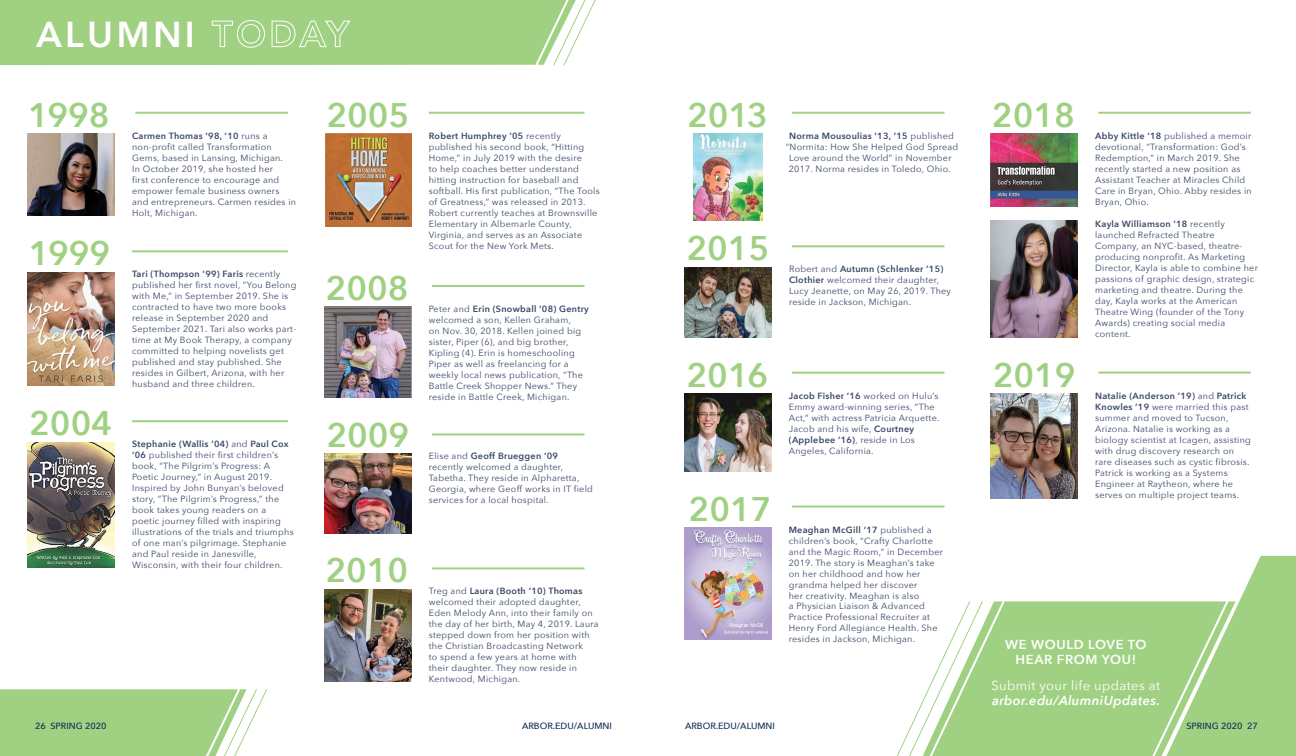
<style>
.page{position:relative;width:1296px;height:756px;background:#fff}
.page>*{position:absolute;margin:0;border:0;box-sizing:border-box;transform-origin:0 0}
.t1{font:800 36px "Avenir";letter-spacing:.09em;color:#fff}
.t2{font:600 34px "Avenir Next";color:#a0d183}
.t3{font:600 13px/15px "Avenir Next";letter-spacing:.05em;color:#fff;text-align:center}
.t4{font:italic 600 13px "Avenir Next";letter-spacing:.03em;color:#fff}
.t5{font:13px "Avenir Next";letter-spacing:.03em;color:#fff}
.t6{font:9px/11px "Avenir Next";letter-spacing:.03em;color:#3a4768}
.t7{font:500 9px "Avenir Next";color:#0f2d52}
.s1{font-weight:600}
</style>
<div class="page">
<div style="left:1006px;top:601px;width:128px;height:155px;background:#a0d183"></div>
<svg style="left:1134px;top:555px;width:162px;height:201px"></svg>
<svg style="left:896px;top:601px;width:110px;height:155px"></svg>
<svg style="left:0;top:0;width:596px;height:66px;background:#a7d48c"></svg>
<svg style="left:0;top:689px;width:267px;height:67px;background:#add794"></svg>
<img style="left:990px;top:393px;width:88px;height:105px">
<img style="left:990px;top:134px;width:88px;height:72px">
<img style="left:990px;top:221px;width:88px;height:116px">
<hr style="left:1098px;top:372px;width:153px;height:2px;background:#a0d183">
<hr style="left:1098px;top:112px;width:153px;height:2px;background:#a0d183">
<img style="left:684px;top:394px;width:87px;height:78px">
<img style="left:684px;top:527px;width:87px;height:112px">
<img style="left:693px;top:134px;width:69px;height:87px">
<img style="left:684px;top:267px;width:87px;height:71px">
<hr style="left:792px;top:372px;width:152px;height:2px;background:#a0d183">
<hr style="left:792px;top:506px;width:152px;height:2px;background:#a0d183">
<hr style="left:792px;top:112px;width:152px;height:2px;background:#a0d183">
<hr style="left:792px;top:245px;width:152px;height:2px;background:#a0d183">
<img style="left:27px;top:134px;width:88px;height:82px">
<img style="left:27px;top:272px;width:88px;height:113px">
<img style="left:27px;top:442px;width:88px;height:126px">
<hr style="left:135px;top:112px;width:153px;height:2px;background:#a0d183">
<hr style="left:132px;top:250px;width:156px;height:2px;background:#a0d183">
<hr style="left:132px;top:420px;width:156px;height:2px;background:#a0d183">
<img style="left:324px;top:307px;width:86px;height:91px">
<img style="left:324px;top:454px;width:87px;height:79px">
<img style="left:324px;top:589px;width:87px;height:93px">
<img style="left:325px;top:134px;width:86px;height:92px">
<hr style="left:432px;top:285px;width:152px;height:2px;background:#a0d183">
<hr style="left:432px;top:433px;width:152px;height:2px;background:#a0d183">
<hr style="left:432px;top:567px;width:152px;height:2px;background:#a0d183">
<hr style="left:429px;top:112px;width:155px;height:2px;background:#a0d183">
<h1 class="t1" style="left:36px;top:6px;width:314px">ALUMNI TODAY</h1>
<h2 class="t2" style="left:28px;top:86px;width:83px">1998</h2>
<h2 class="t2" style="left:29px;top:224px;width:83px">1999</h2>
<h2 class="t2" style="left:29px;top:394px;width:84px">2004</h2>
<p class="t6" style="left:132px;top:130px;width:166px"><span class="s1">Carmen Thomas ’98, ’10</span> runs a non-profit called Transformation<br>Gems, based in Lansing, Michigan.<br>In October 2019, she hosted her<br>first conference to encourage and empower female business owners and entrepreneurs. Carmen resides in<br>Holt, Michigan.</p>
<p class="t6" style="left:132px;top:268px;width:166px"><span class="s1">Tari (Thompson ’99) Faris</span> recently published her first novel, “You Belong with Me,” in September 2019. She is contracted to have two more books release in September 2020 and September 2021. Tari also works part&shy;time at My Book Therapy, a company committed to helping novelists get published and stay published. She resides in Gilbert, Arizona, with her husband and three children.</p>
<p class="t6" style="left:132px;top:438px;width:163px"><span class="s1">Stephanie (Wallis ’04)</span> and <span class="s1">Paul Cox ’06</span> published their first children’s book, “The Pilgrim’s Progress: A Poetic Journey,” in August 2019.<br>Inspired by John Bunyan’s beloved story, “The Pilgrim’s Progress,” the book takes young readers on a poetic journey filled with inspiring illustrations of the trials and triumphs of one man’s pilgrimage. Stephanie and Paul reside in Janesville, Wisconsin, with their four children.</p>
<h2 class="t2" style="left:327px;top:86px;width:84px">2005</h2>
<h2 class="t2" style="left:326px;top:259px;width:84px">2008</h2>
<h2 class="t2" style="left:326px;top:406px;width:84px">2009</h2>
<p class="t6" style="left:429px;top:130px;width:172px"><span class="s1">Robert Humphrey ’05</span> recently published his second book, “Hitting Home,” in July 2019 with the desire<br>to help coaches better understand hitting instruction for baseball and softball. His first publication, “The Tools of Greatness,” was released in 2013.<br>Robert currently teaches at Brownsville Elementary in Albemarle County, Virginia, and serves as an Associate Scout for the New York Mets.</p>
<p class="t6" style="left:429px;top:303px;width:162px">Peter and <span class="s1">Erin (Snowball ’08) Gentry </span>welcomed a son, Kellen Graham,<br>on Nov. 30, 2018. Kellen joined big sister, Piper (6), and big brother, Kipling (4). Erin is homeschooling Piper as well as freelancing for a weekly local news publication, “The Battle Creek Shopper News.” They reside in Battle Creek, Michigan.</p>
<p class="t6" style="left:429px;top:450px;width:166px">Elise and <span class="s1">Geoff Brueggen ’09 </span>recently welcomed a daughter,<br>Tabetha. They reside in Alpharetta,<br>Georgia, where Geoff works in IT field services for a local hospital.</p>
<h2 class="t2" style="left:325px;top:541px;width:84px">2010</h2>
<p class="t6" style="left:429px;top:585px;width:171px">Treg and <span class="s1">Laura (Booth ’10) Thomas </span>welcomed their adopted daughter, Eden Melody Ann, into their family on the day of her birth, May 4, 2019. Laura stepped down from her position with the Christian Broadcasting Network<br>to spend a few years at home with<br>their daughter. They now reside in Kentwood, Michigan.</p>
<h2 class="t2" style="left:687px;top:86px;width:82px">2013</h2>
<p class="t6" style="left:786px;top:130px;width:174px;text-align:center"><span class="s1">Norma Mousoulias ’13, ’15</span> published “Normita: How She Helped God Spread Love around the World” in November 2017. Norma resides in Toledo, Ohio.</p>
<h2 class="t2" style="left:686px;top:219px;width:84px">2015</h2>
<p class="t6" style="left:789px;top:263px;width:163px">Robert and <span class="s1">Autumn (Schlenker ’15)<br>Clothier</span> welcomed their daughter, Lucy Jeanette, on May 26, 2019. They reside in Jackson, Michigan.</p>
<h2 class="t2" style="left:687px;top:346px;width:83px">2016</h2>
<h2 class="t2" style="left:689px;top:480px;width:84px">2017</h2>
<p class="t6" style="left:789px;top:390px;width:152px"><span class="s1">Jacob Fisher ’16</span> worked on Hulu’s<br>Emmy award-winning series, “The<br>Act,” with actress Patricia Arquette.<br>Jacob and his wife, <span class="s1">Courtney (Applebee ’16)</span>, reside in Los<br>Angeles, California.</p>
<p class="t6" style="left:789px;top:523px;width:156px"><span class="s1">Meaghan McGill ’17</span> published a children’s book, “Crafty Charlotte and the Magic Room,” in December<br>2019. The story is Meaghan’s take on her childhood and how her grandma helped her discover<br>her creativity. Meaghan is also<br>a Physician Liaison &amp; Advanced<br>Practice Professional Recruiter at<br>Henry Ford Allegiance Health. She resides in Jackson, Michigan.</p>
<h2 class="t2" style="left:992px;top:86px;width:84px">2018</h2>
<h2 class="t2" style="left:993px;top:346px;width:84px">2019</h2>
<p class="t6" style="left:1095px;top:130px;width:158px"><span class="s1">Abby Kittle ’18</span> published a memoir devotional, “Transformation: God’s<br>Redemption,” in March 2019. She recently started a new position as<br>Assistant Teacher at Miracles Child<br>Care in Bryan, Ohio. Abby resides in<br>Bryan, Ohio.</p>
<p class="t6" style="left:1095px;top:218px;width:164px"><span class="s1">Kayla Williamson ’18</span> recently launched Refracted Theatre<br>Company, an NYC-based, theatre&shy;producing nonprofit. As Marketing<br>Director, Kayla is able to combine her passions of graphic design, strategic marketing and theatre. During the day, Kayla works at the American<br>Theatre Wing (founder of the Tony<br>Awards) creating social media content.</p>
<p class="t6" style="left:1095px;top:390px;width:157px"><span class="s1">Natalie (Anderson ’19)</span> and <span class="s1">Patrick Knowles ’19</span> were married this past summer and moved to Tucson, Arizona. Natalie is working as a biology scientist at Icagen, assisting with drug discovery research on rare diseases such as cystic fibrosis.<br>Patrick is working as a Systems Engineer at Raytheon, where he serves on multiple project teams.</p>
<h3 class="t3" style="left:1005px;top:636px;width:143px">WE WOULD LOVE TO<br>HEAR FROM YOU!</h3>
<h3 class="t5" style="left:992px;top:674px;width:170px">Submit your life updates at</h3>
<h3 class="t4" style="left:992px;top:689px;width:170px">arbor.edu/AlumniUpdates.</h3>
<p class="t7" style="left:35px;top:718px;width:73px">26 SPRING 2020</p>
<p class="t7" style="left:522px;top:718px;width:92px">ARBOR.EDU/ALUMNI</p>
<p class="t7" style="left:685px;top:718px;width:91px">ARBOR.EDU/ALUMNI</p>
<p class="t7" style="left:1187px;top:718px;width:73px">SPRING 2020 27</p>
</div>
